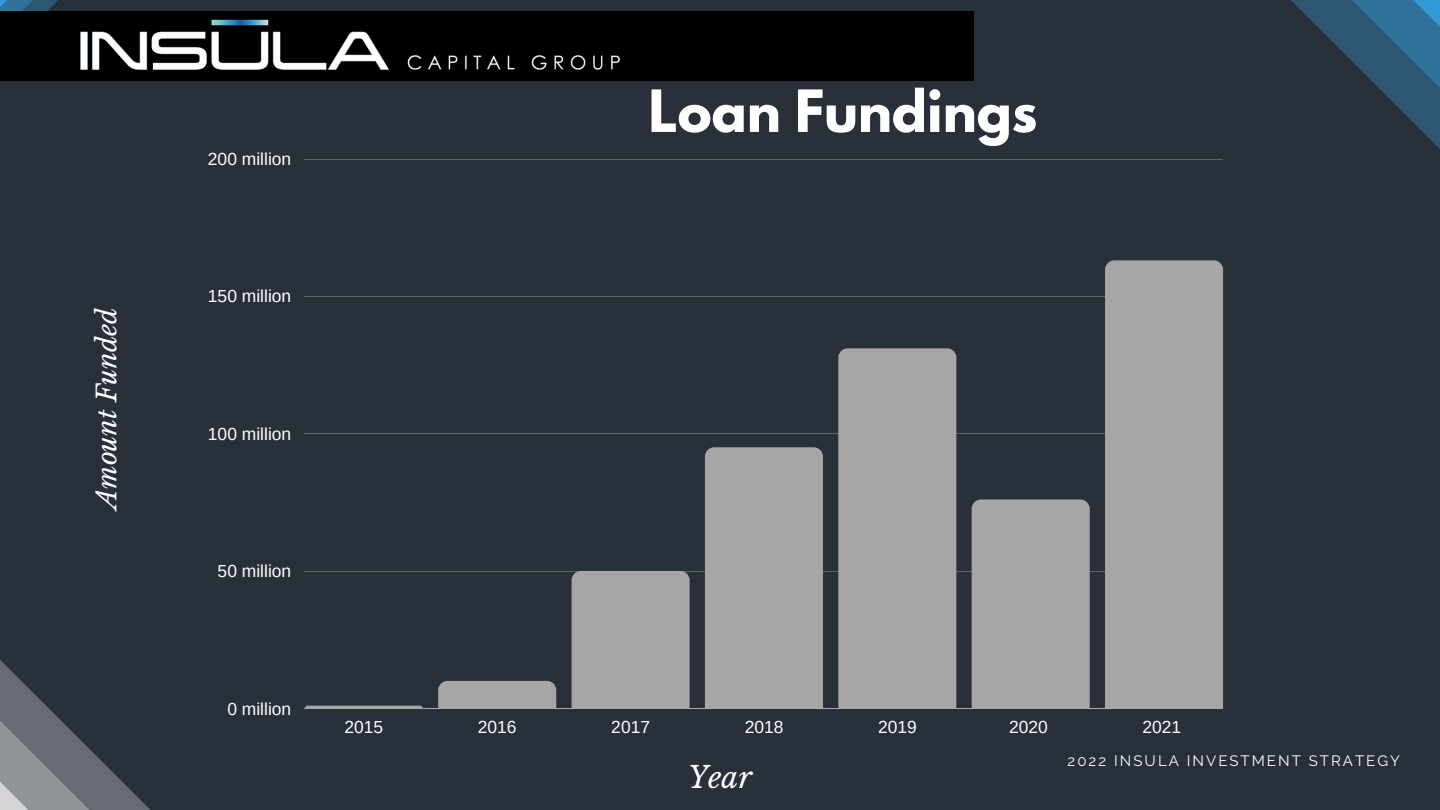
<style>
.page{position:relative;width:1440px;height:810px;background:#293039}
.page>*{position:absolute;margin:0;border:0;box-sizing:border-box;transform-origin:0 0}
.t1{font:700 51.5px "League Spartan";color:#fff}
.t2{font:italic 29.5px "Libre Baskerville";color:#fff}
.t3{font:italic 26.5px "Libre Baskerville";color:#fff}
.t4{font:17.4px "Arimo";color:#fff}
.t5{font:15px "Raleway";letter-spacing:.135em;color:#fff}
</style>
<div class="page">
<svg style="left:0;top:0;width:58px;height:11px"></svg>
<svg style="left:0;top:660px;width:150px;height:150px"></svg>
<svg style="left:1291px;top:0;width:149px;height:149px"></svg>
<hr style="left:305px;top:159px;width:918px;height:1px;background:#fff">
<hr style="left:305px;top:296px;width:918px;height:1px;background:#fff">
<hr style="left:305px;top:434px;width:918px;height:1px;background:#fff">
<hr style="left:305px;top:571px;width:918px;height:1px;background:#fff">
<hr style="left:305px;top:708px;width:918px;height:1px;background:#fff">
<svg style="left:305px;top:706px;width:118px;height:3px"></svg>
<div style="left:438px;top:681px;width:118px;height:28px;background:#a6a6a6"></div>
<div style="left:572px;top:571px;width:118px;height:138px;background:#a6a6a6"></div>
<div style="left:705px;top:447px;width:118px;height:262px;background:#a6a6a6"></div>
<div style="left:838px;top:348px;width:118px;height:361px;background:#a6a6a6"></div>
<div style="left:972px;top:499px;width:118px;height:210px;background:#a6a6a6"></div>
<div style="left:1105px;top:260px;width:118px;height:449px;background:#a6a6a6"></div>
<div style="left:0;top:11px;width:974px;height:70px;background:#000"></div>
<img style="left:80px;top:19px;width:540px;height:51px">
<h3 class="t3" style="left:91px;top:509px;width:202px;rotate:-90deg">Amount Funded</h3>
<p class="t4" style="left:208px;top:149px;width:85px">200 million</p>
<p class="t4" style="left:208px;top:286px;width:85px">150 million</p>
<p class="t4" style="left:208px;top:424px;width:85px">100 million</p>
<p class="t4" style="left:218px;top:561px;width:75px">50 million</p>
<p class="t4" style="left:227px;top:699px;width:65px">0 million</p>
<h1 class="t1" style="left:648px;top:86px;width:390px">Loan Fundings</h1>
<p class="t4" style="left:344px;top:718px;width:40px">2015</p>
<p class="t4" style="left:478px;top:718px;width:40px">2016</p>
<p class="t4" style="left:611px;top:718px;width:40px">2017</p>
<p class="t4" style="left:745px;top:718px;width:40px">2018</p>
<p class="t4" style="left:878px;top:718px;width:40px">2019</p>
<p class="t4" style="left:1009px;top:718px;width:40px">2020</p>
<p class="t4" style="left:1143px;top:718px;width:40px">2021</p>
<h2 class="t2" style="left:688px;top:760px;width:66px">Year</h2>
<p class="t5" style="left:1068px;top:752px;width:334px">2022 INSULA INVESTMENT STRATEGY</p>
</div>
